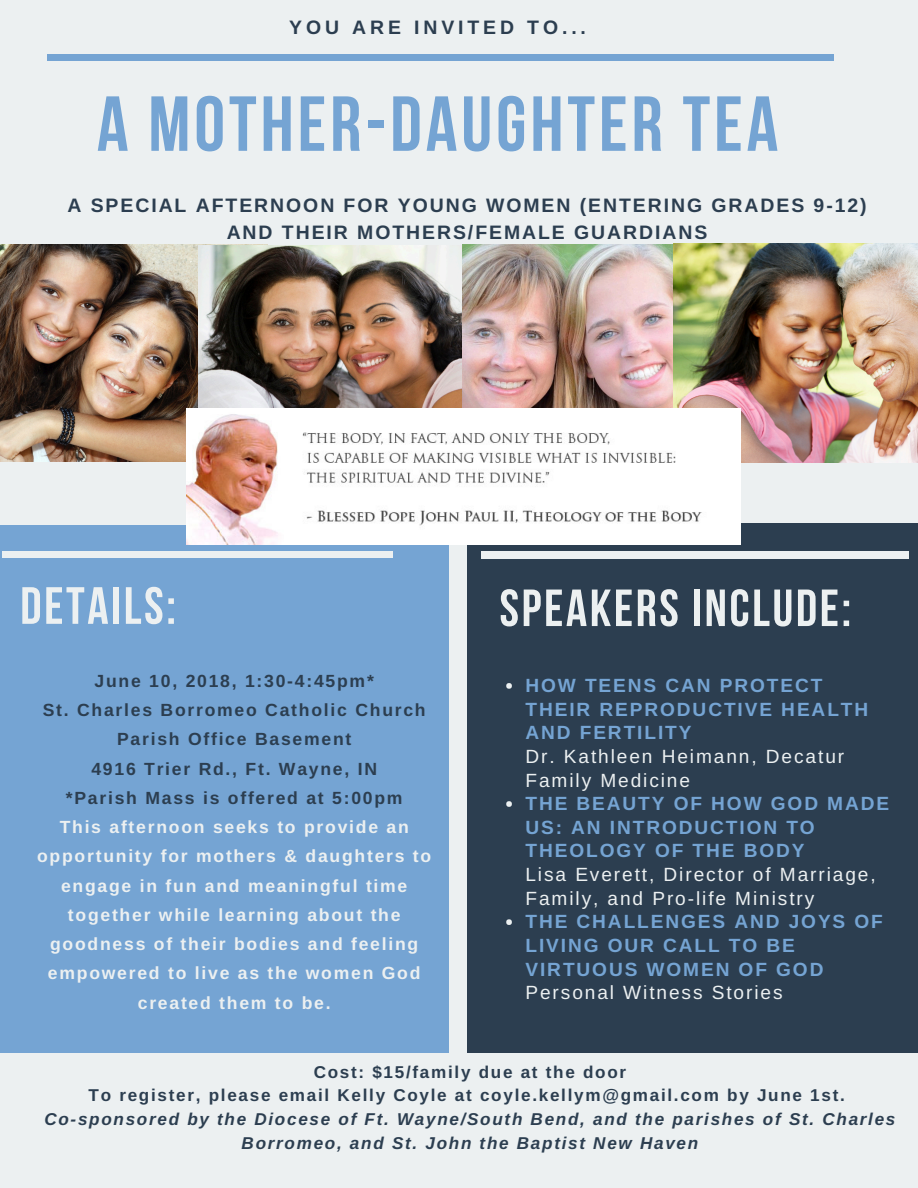
<style>
.page{position:relative;width:918px;height:1188px;background:#ecf0f1}
.page>*{position:absolute;margin:0;border:0;box-sizing:border-box;transform-origin:0 0}
.t1{font:700 19.5px/27px "Arimo";letter-spacing:.1em;color:#2c3e50;text-align:center}
.t2{font:700 19.5px "Arimo";letter-spacing:.2em;color:#2c3e50}
.t3{font:700 19.05px/23.7px "Arimo";letter-spacing:.1em;color:#75a4d3}
.t4{font:19.05px/23.7px "Arimo";letter-spacing:.1em;color:#ecf0f1}
.t5{font:700 17.55px/29.2px "Arimo";letter-spacing:.1em;color:#ecf0f1;text-align:center}
.t6{font:700 17.55px/29.2px "Arimo";letter-spacing:.1em;color:#2c3e50;text-align:center}
.t7{font:italic 700 17.1px/23.7px "Arimo";letter-spacing:.1em;color:#2c3e50;text-align:center}
.t8{font:700 17.1px/23.7px "Arimo";letter-spacing:.1em;color:#2c3e50;text-align:center}
</style>
<div class="page">
<div style="left:0;top:525px;width:449px;height:528px;background:#75a4d3"></div>
<div style="left:467px;top:523px;width:451px;height:530px;background:#2c3e50"></div>
<svg style="left:98px;top:96px;width:30px;height:55px"></svg>
<svg style="left:151px;top:96px;width:36px;height:55px"></svg>
<svg style="left:197px;top:96px;width:26px;height:55px"></svg>
<svg style="left:230px;top:96px;width:26px;height:55px"></svg>
<svg style="left:264px;top:96px;width:27px;height:55px"></svg>
<svg style="left:301px;top:96px;width:23px;height:55px"></svg>
<svg style="left:333px;top:96px;width:27px;height:55px"></svg>
<div style="left:368px;top:120px;width:16px;height:7px;background:#75a4d3"></div>
<svg style="left:393px;top:96px;width:27px;height:55px"></svg>
<svg style="left:427px;top:96px;width:30px;height:55px"></svg>
<svg style="left:464px;top:96px;width:26px;height:56px"></svg>
<svg style="left:499px;top:96px;width:25px;height:55px"></svg>
<svg style="left:533px;top:96px;width:27px;height:55px"></svg>
<svg style="left:568px;top:96px;width:27px;height:55px"></svg>
<svg style="left:602px;top:96px;width:23px;height:55px"></svg>
<svg style="left:635px;top:96px;width:26px;height:55px"></svg>
<svg style="left:683px;top:96px;width:27px;height:55px"></svg>
<svg style="left:717px;top:96px;width:24px;height:55px"></svg>
<svg style="left:748px;top:96px;width:29px;height:55px"></svg>
<div style="left:48px;top:54px;width:786px;height:7px;background:#75a4d3"></div>
<svg style="left:22px;top:587px;width:18px;height:37px"></svg>
<svg style="left:46px;top:587px;width:62px;height:37px"></svg>
<div style="left:113px;top:587px;width:6px;height:37px;background:#ecf0f1"></div>
<svg style="left:126px;top:587px;width:36px;height:37px"></svg>
<svg style="left:168px;top:598px;width:6px;height:26px"></svg>
<div style="left:2px;top:551px;width:391px;height:7px;background:#ecf0f1"></div>
<svg style="left:501px;top:589px;width:17px;height:37px"></svg>
<svg style="left:524px;top:590px;width:108px;height:36px"></svg>
<svg style="left:638px;top:589px;width:40px;height:37px"></svg>
<div style="left:694px;top:590px;width:6px;height:36px;background:#ecf0f1"></div>
<svg style="left:707px;top:590px;width:18px;height:36px"></svg>
<svg style="left:731px;top:589px;width:17px;height:37px"></svg>
<svg style="left:754px;top:590px;width:37px;height:37px"></svg>
<svg style="left:798px;top:590px;width:18px;height:36px"></svg>
<svg style="left:822px;top:590px;width:15px;height:36px"></svg>
<svg style="left:844px;top:601px;width:5px;height:25px"></svg>
<div style="left:482px;top:551px;width:427px;height:8px;background:#ecf0f1"></div>
<svg style="left:506px;top:683px;width:6px;height:6px"></svg>
<svg style="left:506px;top:801px;width:6px;height:6px"></svg>
<svg style="left:506px;top:919px;width:6px;height:6px"></svg>
<img style="left:0;top:244px;width:268px;height:217px">
<img style="left:198px;top:245px;width:264px;height:163px">
<img style="left:462px;top:244px;width:212px;height:164px">
<img style="left:674px;top:243px;width:244px;height:219px">
<img style="left:187px;top:408px;width:553px;height:136px">
<p class="t2" style="left:289px;top:16px;width:298px">YOU ARE INVITED TO...</p>
<p class="t1" style="left:67px;top:191px;width:801px">A SPECIAL AFTERNOON FOR YOUNG WOMEN (ENTERING GRADES 9-12)<br>AND THEIR MOTHERS/FEMALE GUARDIANS</p>
<p class="t6" style="left:43px;top:666px;width:384px">June 10, 2018, 1:30-4:45pm*<br>St. Charles Borromeo Catholic Church<br>Parish Office Basement<br>4916 Trier Rd., Ft. Wayne, IN<br>*Parish Mass is offered at 5:00pm</p>
<p class="t5" style="left:37px;top:812px;width:396px">This afternoon seeks to provide an opportunity for mothers &amp; daughters to engage in fun and meaningful time together while learning about the goodness of their bodies and feeling empowered to live as the women God created them to be.</p>
<p class="t3" style="left:525px;top:674px;width:344px">HOW TEENS CAN PROTECT<br>THEIR REPRODUCTIVE HEALTH<br>AND FERTILITY</p>
<p class="t4" style="left:525px;top:745px;width:320px">Dr. Kathleen Heimann, Decatur<br>Family Medicine</p>
<p class="t3" style="left:525px;top:792px;width:365px">THE BEAUTY OF HOW GOD MADE<br>US: AN INTRODUCTION TO<br>THEOLOGY OF THE BODY</p>
<p class="t4" style="left:525px;top:863px;width:352px">Lisa Everett, Director of Marriage,<br>Family, and Pro-life Ministry</p>
<p class="t3" style="left:525px;top:910px;width:359px">THE CHALLENGES AND JOYS OF<br>LIVING OUR CALL TO BE<br>VIRTUOUS WOMEN OF GOD</p>
<p class="t4" style="left:525px;top:981px;width:259px">Personal Witness Stories</p>
<p class="t8" style="left:89px;top:1060px;width:758px">Cost: $15/family due at the door<br>To register, please email Kelly Coyle at coyle.kellym@gmail.com by June 1st.</p>
<p class="t7" style="left:44px;top:1107px;width:853px">Co-sponsored by the Diocese of Ft. Wayne/South Bend, and the parishes of St. Charles<br>Borromeo, and St. John the Baptist New Haven</p>
</div>
